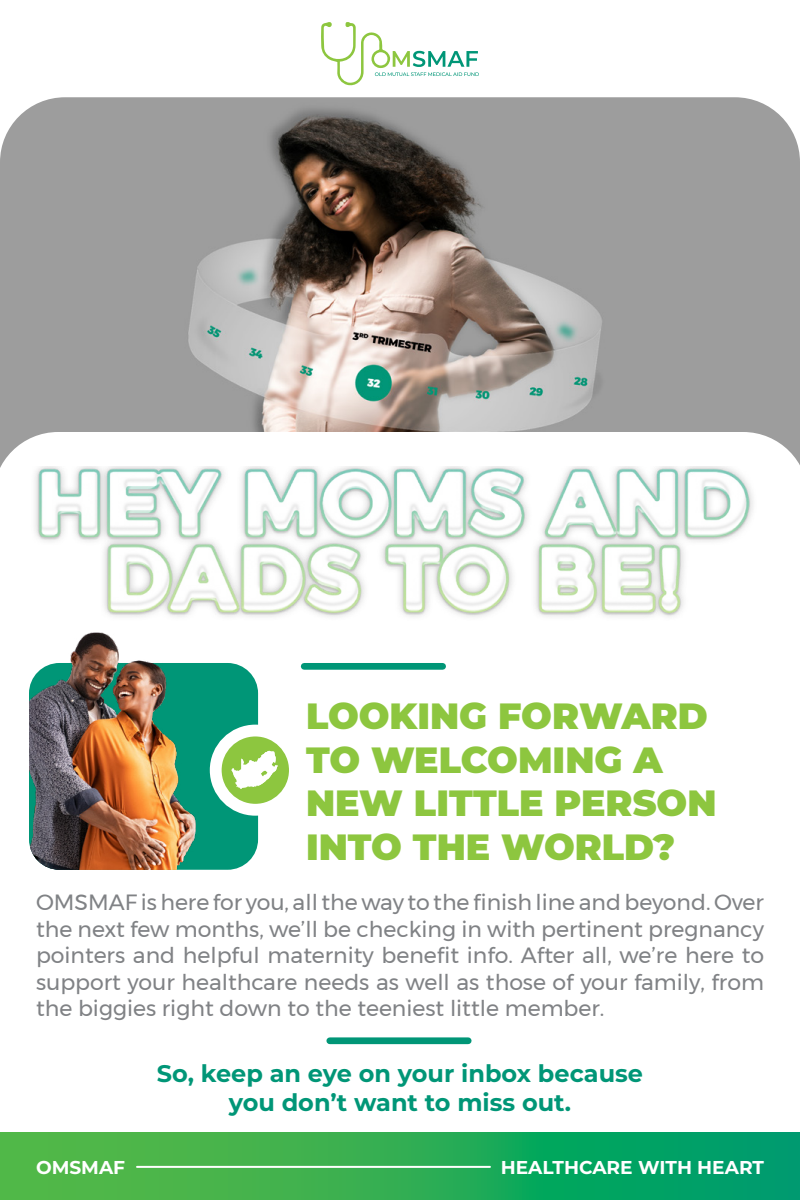
<style>
.page{position:relative;width:800px;height:1200px;background:#fff}
.page>*{position:absolute;margin:0;border:0;box-sizing:border-box;transform-origin:0 0}
.t1{font:900 36.3px/43.6px "Montserrat";color:#8dc63f}
.t2{font:700 24px/28.8px "Montserrat";color:#009677;text-align:center}
.t3{font:22px/26.4px "Montserrat";color:#808285;text-align:justify}
.t4{font:700 18.6px "Montserrat";color:#fff}
</style>
<div class="page">
<img style="left:0;top:97px;width:800px;height:335px">
<svg style="left:321px;top:22px;width:158px;height:64px"></svg>
<svg style="left:0;top:432px;width:800px;height:280px"></svg>
<img style="left:0;top:466px;width:800px;height:156px">
<svg style="left:216px;top:731px;width:79px;height:79px"></svg>
<div style="left:210px;top:725px;width:91px;height:91px;border:12px solid #fff;border-radius:50%"></div>
<svg style="left:258px;top:751px;width:20px;height:38px"></svg>
<div style="left:304px;top:663px;width:139px;height:7px;background:#009677"></div>
<div style="left:330px;top:1037px;width:138px;height:7px;background:#009677"></div>
<img style="left:29px;top:632px;width:229px;height:238px">
<svg style="left:0;top:1132px;width:800px;height:68px;background:#28ac56"></svg>
<hr style="left:137px;top:1166px;width:353px;height:2px;background:#fff">
<h1 class="t1" style="left:306px;top:692px;width:412px">LOOKING FORWARD<br>TO WELCOMING A<br>NEW LITTLE PERSON<br>INTO THE WORLD?</h1>
<p class="t3" style="left:36px;top:889px;width:730px">OMSMAF is here for you, all the way to the finish line and beyond. Over the next few months, we’ll be checking in with pertinent pregnancy pointers and helpful maternity benefit info. After all, we’re here to support your healthcare needs as well as those of your family, from the biggies right down to the teeniest little member.</p>
<p class="t2" style="left:157px;top:1058px;width:488px">So, keep an eye on your inbox because you don’t want to miss out.</p>
<p class="t4" style="left:36px;top:1154px;width:91px">OMSMAF</p>
<p class="t4" style="left:501px;top:1154px;width:265px">HEALTHCARE WITH HEART</p>
</div>
